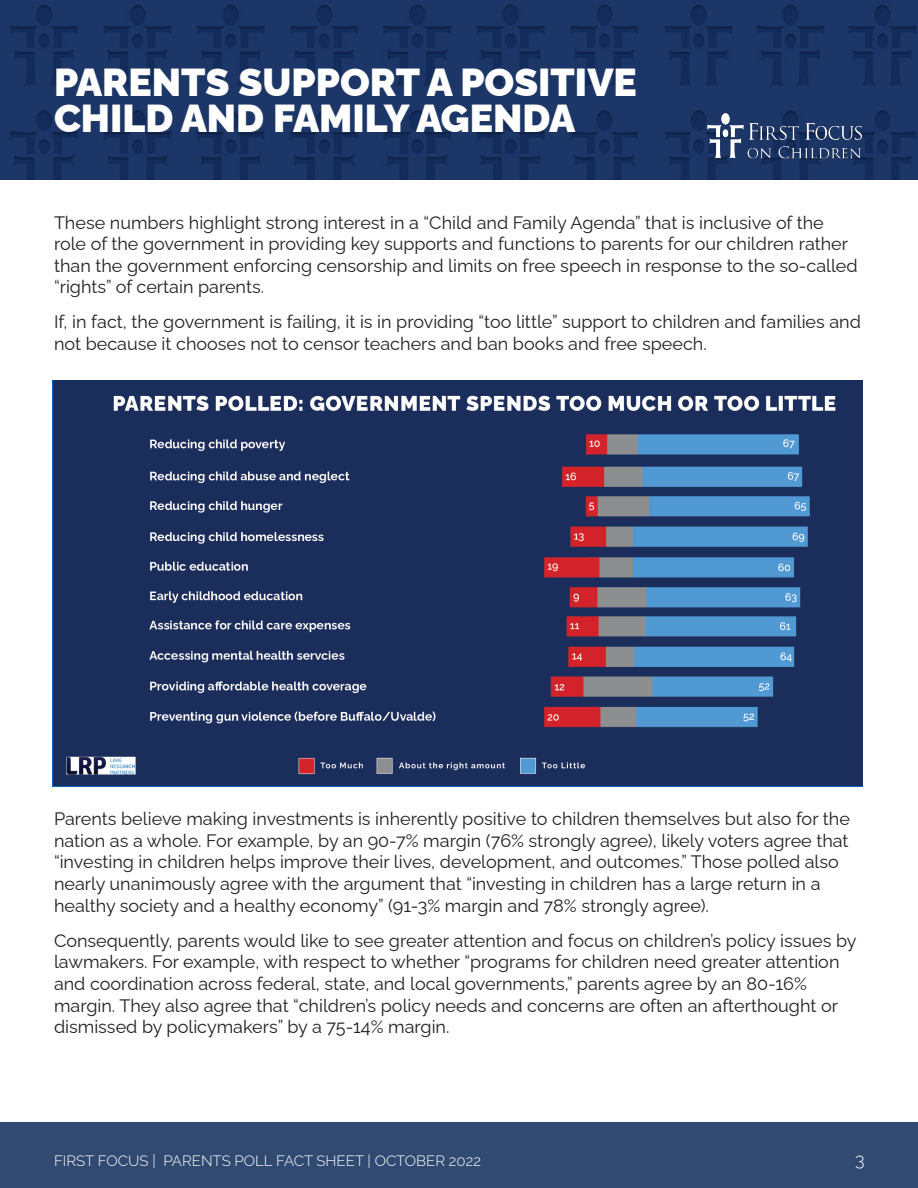
<style>
.page{position:relative;width:918px;height:1188px;background:#fff}
.page>*{position:absolute;margin:0;border:0;box-sizing:border-box;transform-origin:0 0}
.t1{font:900 39px/36px "Raleway";color:#fff}
.t2{font:18px/21.6px "Raleway";color:#231f20}
.t3{font:300 18px "Raleway";color:#fff}
.t4{font:300 15px "Raleway";color:#fff}
</style>
<div class="page">
<div style="left:0;top:1122px;width:918px;height:66px;background:#314a71"></div>
<img style="left:0;top:0;width:918px;height:179px">
<img style="left:704px;top:113px;width:161px;height:49px">
<img style="left:53px;top:380px;width:810px;height:406px">
<h1 class="t1" style="left:54px;top:60px;width:584px">PARENTS SUPPORT A POSITIVE<br>CHILD AND FAMILY AGENDA</h1>
<p class="t2" style="left:54px;top:209px;width:805px">These numbers highlight strong interest in a “Child and Family Agenda” that is inclusive of the role of the government in providing key supports and functions to parents for our children rather than the government enforcing censorship and limits on free speech in response to the so-called “rights” of certain parents.</p>
<p class="t2" style="left:54px;top:309px;width:808px">If, in fact, the government is failing, it is in providing “too little” support to children and families and not because it chooses not to censor teachers and ban books and free speech.</p>
<p class="t2" style="left:54px;top:806px;width:797px">Parents believe making investments is inherently positive to children themselves but also for the nation as a whole. For example, by an 90-7% margin (76% strongly agree), likely voters agree that “investing in children helps improve their lives, development, and outcomes.” Those polled also nearly unanimously agree with the argument that “investing in children has a large return in a healthy society and a healthy economy” (91-3% margin and 78% strongly agree).</p>
<p class="t2" style="left:54px;top:928px;width:804px">Consequently, parents would like to see greater attention and focus on children’s policy issues by lawmakers. For example, with respect to whether “programs for children need greater attention and coordination across federal, state, and local governments,” parents agree by an 80-16% margin. They also agree that “children’s policy needs and concerns are often an afterthought or dismissed by policymakers” by a 75-14% margin.</p>
<p class="t4" style="left:54px;top:1149px;width:428px">FIRST FOCUS | PARENTS POLL FACT SHEET | OCTOBER 2022</p>
<p class="t3" style="left:855px;top:1146px;width:11px">3</p>
</div>
